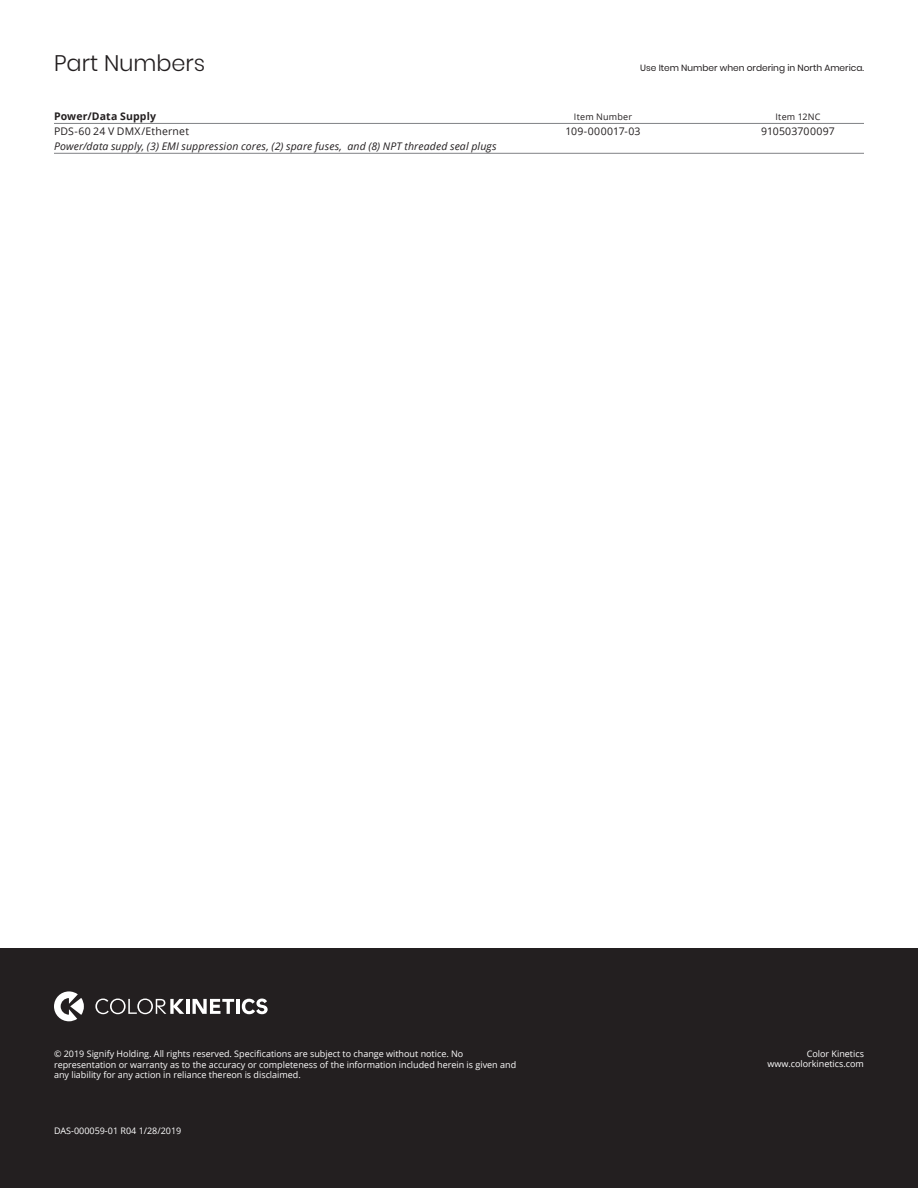
<style>
.page{position:relative;width:918px;height:1188px;background:#fff}
.page>*{position:absolute;margin:0;border:0;box-sizing:border-box;transform-origin:0 0}
.Bodycopy_9pt{font:300 22.5px "Poppins";color:#231f20}
.Part_Numbers{font:italic 10.5px "Open Sans";letter-spacing:.015em;color:#231f20}
.Part_Numbers-2{font:10.5px "Open Sans";letter-spacing:.015em;color:#231f20}
.Part_Numbers-3{font:700 10.5px "Open Sans";letter-spacing:.015em;color:#231f20}
.Copyright_6_pt{font:9px/10.5px "Open Sans";color:#fff}
.Bodycopy_9pt-2{font:9px "Poppins";color:#231f20}
.boilerplate_6pt{font:9px "Open Sans";color:#fff}
.Bulleted_text_7_pt{font:9px "Open Sans";color:#fff}
.Part_Numbers-4{font:9px "Open Sans";letter-spacing:.025em;color:#231f20}
</style>
<div class="page">
<div style="left:0;top:948px;width:918px;height:240px;background:#231f20"></div>
<hr style="left:186px;top:999px;width:3px;height:15px;background:#fff">
<svg style="left:193px;top:999px;width:41px;height:15px"></svg>
<hr style="left:236px;top:999px;width:4px;height:15px;background:#fff">
<svg style="left:95px;top:999px;width:89px;height:15px"></svg>
<svg style="left:242px;top:999px;width:26px;height:15px"></svg>
<svg style="left:54px;top:991px;width:30px;height:30px"></svg>
<hr style="left:54px;top:123px;width:810px;height:1px;background:#808285">
<hr style="left:54px;top:153px;width:810px;height:1px;background:#808285">
<p class="Bodycopy_9pt" style="left:54px;top:50px;width:153px">Part Numbers</p>
<p class="Bodycopy_9pt-2" style="left:640px;top:63px;width:225px">Use Item Number when ordering in North America.</p>
<p class="Part_Numbers-3" style="left:54px;top:109px;width:104px">Power/Data Supply</p>
<p class="Part_Numbers-4" style="left:574px;top:111px;width:60px">Item Number</p>
<p class="Part_Numbers-4" style="left:775px;top:111px;width:47px">Item 12NC</p>
<p class="Part_Numbers-2" style="left:54px;top:124px;width:137px">PDS-60 24 V DMX/Ethernet</p>
<p class="Part_Numbers-2" style="left:565px;top:124px;width:77px">109-000017-03</p>
<p class="Part_Numbers-2" style="left:761px;top:124px;width:75px">910503700097</p>
<p class="Part_Numbers" style="left:54px;top:139px;width:444px">Power/data supply, (3) EMI suppression cores, (2) spare fuses, and (8) NPT threaded seal plugs</p>
<p class="Copyright_6_pt" style="left:54px;top:1048px;width:464px">© 2019 Signify Holding. All rights reserved. Specifications are subject to change without notice. No representation or warranty as to the accuracy or completeness of the information included herein is given and any liability for any action in reliance thereon is disclaimed.</p>
<p class="boilerplate_6pt" style="left:54px;top:1125px;width:129px">DAS-000059-01 R04 1/28/2019</p>
<p class="Copyright_6_pt" style="left:807px;top:1048px;width:59px">Color Kinetics</p>
<p class="Bulleted_text_7_pt" style="left:767px;top:1058px;width:98px">www.colorkinetics.com</p>
</div>
